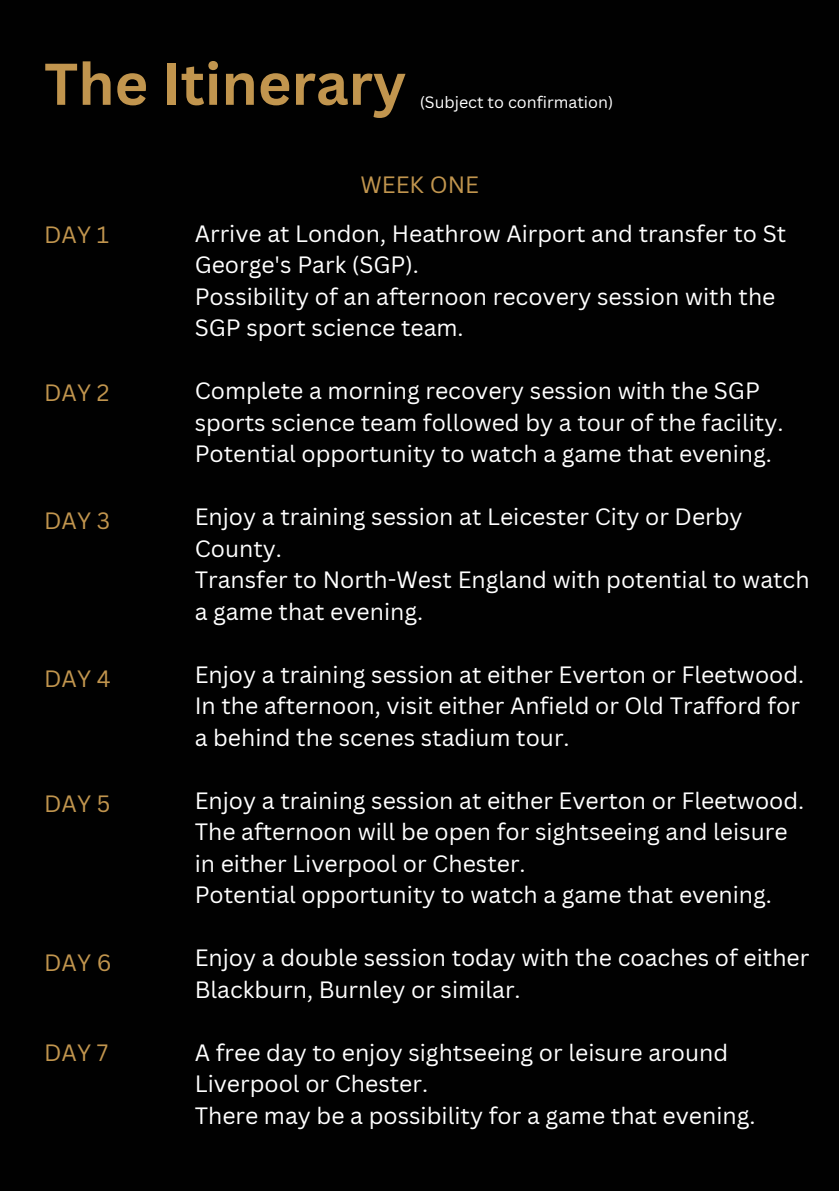
<style>
.page{position:relative;width:839px;height:1191px;background:#fff}
.page>*{position:absolute;margin:0;border:0;box-sizing:border-box;transform-origin:0 0}
.t1{font:700 57.6px "Canva Sans";color:#c1954e}
.t2{font:23px/31.6px "Canva Sans";color:#fff}
.t3{font:23px "Canva Sans";color:#c1954e}
.t4{font:16px "Canva Sans";color:#fff}
</style>
<div class="page">
<div style="left:0;top:0;width:838px;height:1191px;background:#010101"></div>
<h1 class="t1" style="left:44px;top:43px;width:363px">The Itinerary</h1>
<h3 class="t4" style="left:420px;top:91px;width:195px">(Subject to confirmation)</h3>
<h3 class="t3" style="left:360px;top:169px;width:120px">WEEK ONE</h3>
<h2 class="t3" style="left:44px;top:219px;width:66px">DAY 1</h2>
<p class="t2" style="left:195px;top:217px;width:593px">Arrive at London, Heathrow Airport and transfer to St George's Park (SGP).<br>Possibility of an afternoon recovery session with the SGP sport science team.</p>
<h2 class="t3" style="left:44px;top:377px;width:67px">DAY 2</h2>
<h2 class="t2" style="left:195px;top:375px;width:590px">Complete a morning recovery session with the SGP sports science team followed by a tour of the facility.<br>Potential opportunity to watch a game that evening.</h2>
<h3 class="t3" style="left:44px;top:504px;width:67px">DAY 3</h3>
<h2 class="t2" style="left:195px;top:501px;width:616px">Enjoy a training session at Leicester City or Derby County.<br>Transfer to North-West England with potential to watch a game that evening.</h2>
<h3 class="t3" style="left:44px;top:663px;width:68px">DAY 4</h3>
<h2 class="t2" style="left:195px;top:658px;width:611px">Enjoy a training session at either Everton or Fleetwood.<br>In the afternoon, visit either Anfield or Old Trafford for a behind the scenes stadium tour.</h2>
<h3 class="t3" style="left:44px;top:788px;width:68px">DAY 5</h3>
<h3 class="t3" style="left:44px;top:946px;width:69px">DAY 6</h3>
<h3 class="t3" style="left:44px;top:1036px;width:65px">DAY 7</h3>
<h2 class="t2" style="left:195px;top:784px;width:611px">Enjoy a training session at either Everton or Fleetwood.<br>The afternoon will be open for sightseeing and leisure in either Liverpool or Chester.<br>Potential opportunity to watch a game that evening.</h2>
<h2 class="t2" style="left:195px;top:942px;width:616px">Enjoy a double session today with the coaches of either<br>Blackburn, Burnley or similar.</h2>
<h2 class="t2" style="left:195px;top:1036px;width:562px">A free day to enjoy sightseeing or leisure around<br>Liverpool or Chester.<br>There may be a possibility for a game that evening.</h2>
</div>
